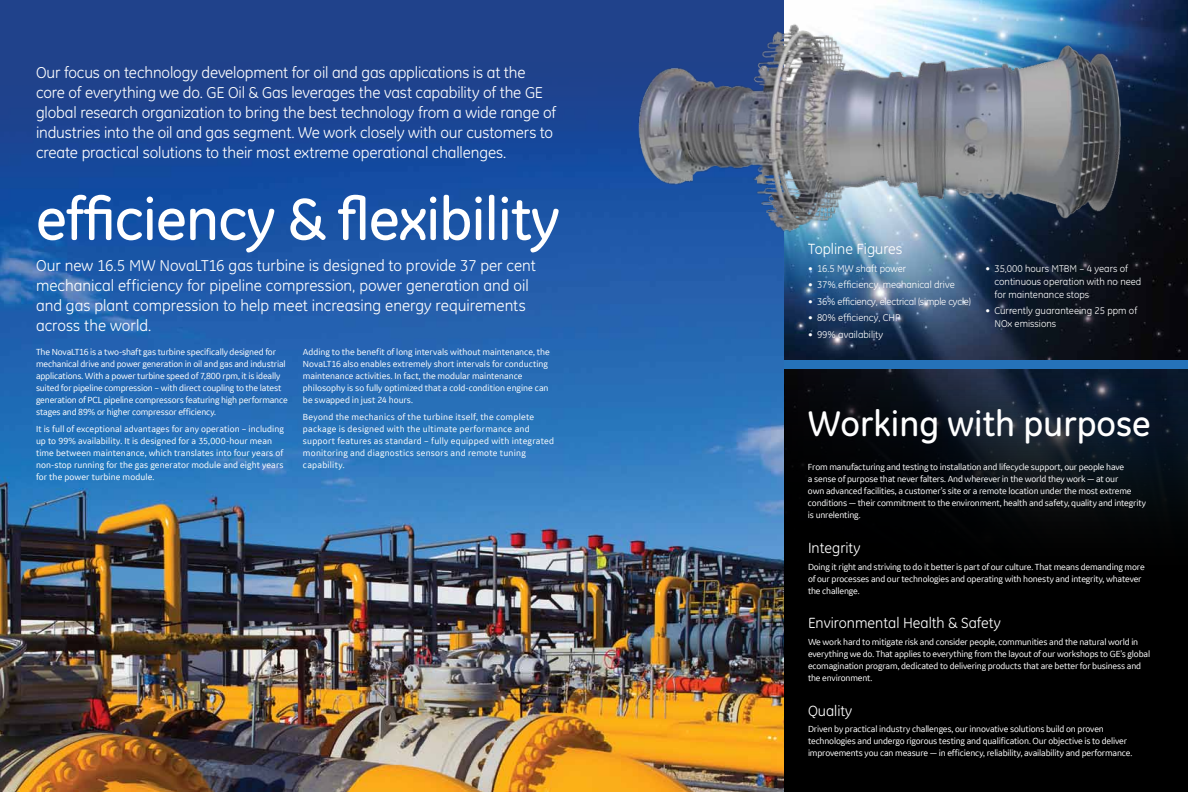
<style>
.page{position:relative;width:1188px;height:792px;background:#fff}
.page>*{position:absolute;margin:0;border:0;box-sizing:border-box;transform-origin:0 0}
.t1{font:500 60px "GE Inspira";letter-spacing:-.015em;color:#fff}
.t2{font:500 36px "GE Inspira";color:#fff}
.t3{font:16px/20px "GE Inspira";letter-spacing:-.01em;color:#fff}
.t4{font:15px "GE Inspira";color:#fff}
.t5{font:10px/13px "GE Inspira";color:#fff}
.t6{font:10px "GE Inspira";letter-spacing:-.02em;color:#fff}
.t7{font:9.5px/12px "GE Inspira Sans";letter-spacing:-.015em;color:#fff}
.t8{font:9.5px/12px "GE Inspira Sans";letter-spacing:.01em;color:#fff}
.t9{font:9.5px/12px "GE Inspira Sans";letter-spacing:.025em;color:#fff}
</style>
<div class="page">
<div style="left:0;top:0;width:796px;height:792px;background:#20428b"></div>
<img style="left:0;top:120px;width:785px;height:672px">
<div style="left:785px;top:351px;width:403px;height:39px;background:#2572b9"></div>
<img style="left:785px;top:0;width:403px;height:360px">
<svg style="left:785px;top:370px;width:403px;height:422px;fill:#000"></svg>
<img style="left:614px;top:0;width:525px;height:268px">
<p class="t3" style="left:36px;top:63px;width:522px">Our focus on technology development for oil and gas applications is at the core of everything we do. GE Oil &amp; Gas leverages the vast capability of the GE global research organization to bring the best technology from a wide range of industries into the oil and gas segment. We work closely with our customers to create practical solutions to their most extreme operational challenges.</p>
<h1 class="t1" style="left:36px;top:185px;width:525px">efficiency &amp; flexibility</h1>
<h3 class="t3" style="left:36px;top:255px;width:501px">Our new 16.5 MW NovaLT16 gas turbine is designed to provide 37 per cent mechanical efficiency for pipeline compression, power generation and oil and gas plant compression to help meet increasing energy requirements across the world.</h3>
<p class="t7" style="left:36px;top:346px;width:253px">The NovaLT16 is a two-shaft gas turbine specifically designed for mechanical drive and power generation in oil and gas and industrial applications. With a power turbine speed of 7,800 rpm, it is ideally suited for pipeline compression – with direct coupling to the latest generation of PCL pipeline compressors featuring high performance stages and 89% or higher compressor efficiency.</p>
<p class="t8" style="left:36px;top:422px;width:250px">It is full of exceptional advantages for any operation – including up to 99% availability. It is designed for a 35,000-hour mean time between maintenance, which translates into four years of non-stop running for the gas generator module and eight years for the power turbine module.</p>
<p class="t7" style="left:303px;top:346px;width:248px">Adding to the benefit of long intervals without maintenance, the NovaLT16 also enables extremely short intervals for conducting maintenance activities. In fact, the modular maintenance philosophy is so fully optimized that a cold-condition engine can be swapped in just 24 hours.</p>
<p class="t9" style="left:303px;top:410px;width:253px">Beyond the mechanics of the turbine itself, the complete package is designed with the ultimate performance and support features as standard – fully equipped with integrated monitoring and diagnostics sensors and remote tuning capability.</p>
<h3 class="t4" style="left:808px;top:240px;width:96px">Topline Figures</h3>
<p class="t5" style="left:808px;top:262px;width:100px">• 16.5 MW shaft power</p>
<p class="t5" style="left:808px;top:278px;width:148px">• 37% efficiency, mechanical drive</p>
<p class="t6" style="left:808px;top:296px;width:164px">• 36% efficiency, electrical (simple cycle)</p>
<p class="t5" style="left:808px;top:311px;width:94px">• 80% efficiency, CHP</p>
<p class="t5" style="left:808px;top:328px;width:77px">• 99% availability</p>
<p class="t5" style="left:994px;top:262px;width:148px;text-indent:-9px">• 35,000 hours MTBM – 4 years of continuous operation with no need for maintenance stops</p>
<p class="t5" style="left:994px;top:304px;width:144px;text-indent:-9px">• Currently guaranteeing 25 ppm of<br>NOx emissions</p>
<h2 class="t2" style="left:808px;top:403px;width:344px">Working with purpose</h2>
<p class="t7" style="left:808px;top:461px;width:340px">From manufacturing and testing to installation and lifecycle support, our people have<br>a sense of purpose that never falters. And wherever in the world they work — at our<br>own advanced facilities, a customer’s site or a remote location under the most extreme conditions — their commitment to the environment, health and safety, quality and integrity is unrelenting.</p>
<h3 class="t4" style="left:808px;top:539px;width:54px">Integrity</h3>
<p class="t7" style="left:808px;top:560px;width:338px">Doing it right and striving to do it better is part of our culture. That means demanding more of our processes and our technologies and operating with honesty and integrity, whatever the challenge.</p>
<h3 class="t4" style="left:808px;top:614px;width:194px">Environmental Health &amp; Safety</h3>
<p class="t7" style="left:808px;top:635px;width:344px">We work hard to mitigate risk and consider people, communities and the natural world in everything we do. That applies to everything from the layout of our workshops to GE’s global ecomagination program, dedicated to delivering products that are better for business and the environment.</p>
<h3 class="t4" style="left:808px;top:702px;width:46px">Quality</h3>
<p class="t7" style="left:808px;top:723px;width:326px">Driven by practical industry challenges, our innovative solutions build on proven technologies and undergo rigorous testing and qualification. Our objective is to deliver improvements you can measure — in efficiency, reliability, availability and performance.</p>
</div>
